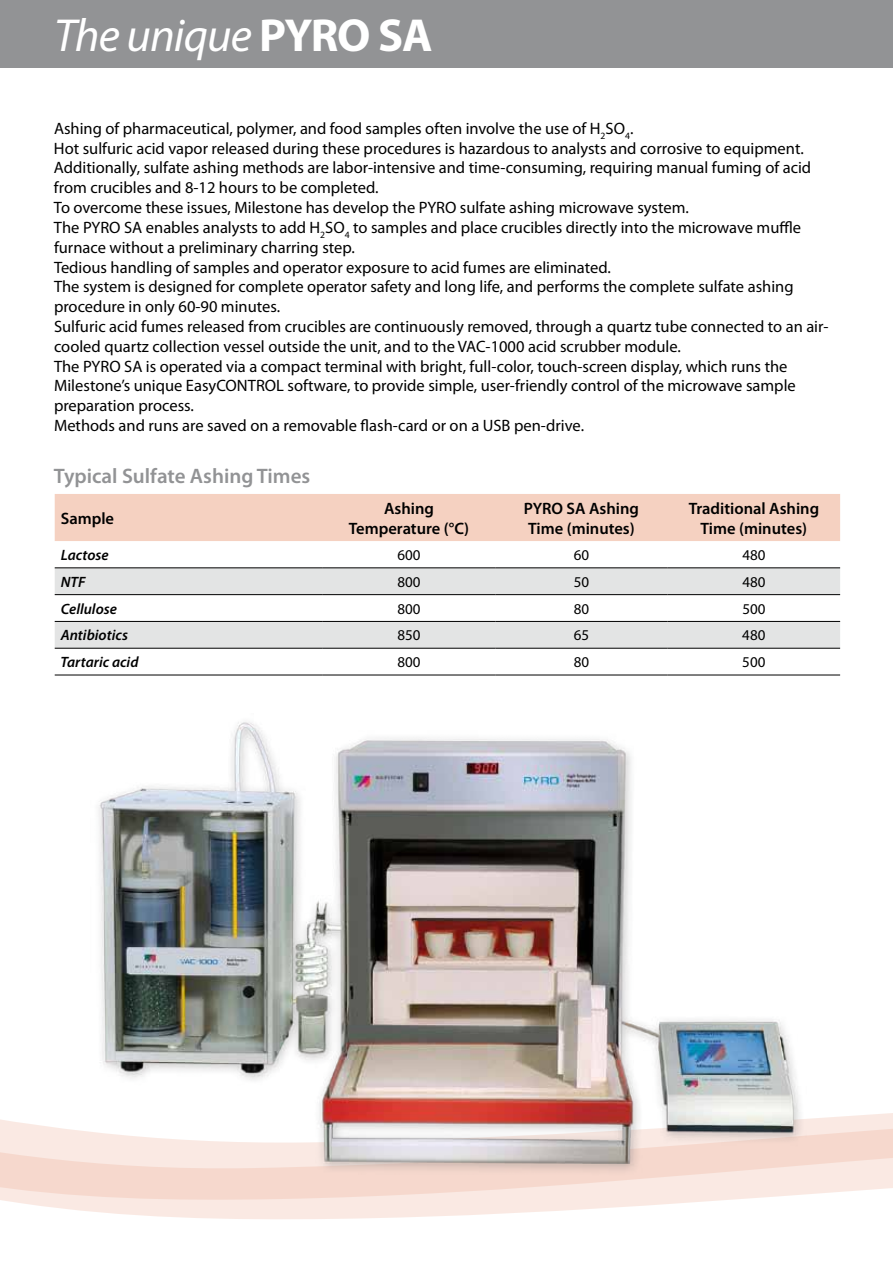
<style>
.page{position:relative;width:893px;height:1263px;background:#fff}
.page>*{position:absolute;margin:0;border:0;box-sizing:border-box;transform-origin:0 0}
.t1{font:italic 46.5px "Myriad Pro";letter-spacing:-.02em;color:#fff}
.t2{font:600 21px "Myriad Pro";color:#929395}
.t3{font:16.5px/19.8px "Myriad Pro";color:#000}
.t4{font:600 16.5px/19.8px "Myriad Pro";color:#000;text-align:center}
.t5{font:italic 600 15px "Myriad Pro";color:#000}
.t6{font:15px "Myriad Pro";color:#000}
.s1{font-weight:700;font-style:normal}
</style>
<div class="page">
<svg style="left:125px;top:1214px;width:361px;height:5px"></svg>
<svg style="left:0;top:1113px;width:893px;height:101px"></svg>
<img style="left:90px;top:722px;width:716px;height:455px">
<div style="left:55px;top:494px;width:785px;height:47px;background:#f5d1c1"></div>
<svg style="left:55px;top:569px;width:785px;height:79px;fill:#e3e4e4"></svg>
<svg style="left:55px;top:674px;width:785px;height:1px"></svg>
<hr style="left:55px;top:568px;width:268px;height:1px;background:#000">
<hr style="left:323px;top:568px;width:172px;height:1px;background:#000">
<hr style="left:495px;top:568px;width:173px;height:1px;background:#000">
<hr style="left:668px;top:568px;width:172px;height:1px;background:#000">
<hr style="left:55px;top:594px;width:268px;height:1px;background:#000">
<hr style="left:323px;top:594px;width:172px;height:1px;background:#000">
<hr style="left:495px;top:594px;width:173px;height:1px;background:#000">
<hr style="left:668px;top:594px;width:172px;height:1px;background:#000">
<hr style="left:55px;top:621px;width:268px;height:1px;background:#000">
<hr style="left:323px;top:621px;width:172px;height:1px;background:#000">
<hr style="left:495px;top:621px;width:173px;height:1px;background:#000">
<hr style="left:668px;top:621px;width:172px;height:1px;background:#000">
<hr style="left:55px;top:648px;width:268px;height:1px;background:#000">
<hr style="left:323px;top:648px;width:172px;height:1px;background:#000">
<hr style="left:495px;top:648px;width:173px;height:1px;background:#000">
<hr style="left:668px;top:648px;width:172px;height:1px;background:#000">
<hr style="left:55px;top:675px;width:268px;height:1px;background:#000">
<hr style="left:323px;top:675px;width:172px;height:1px;background:#000">
<hr style="left:495px;top:675px;width:173px;height:1px;background:#000">
<hr style="left:668px;top:675px;width:172px;height:1px;background:#000">
<div style="left:0;top:0;width:893px;height:68px;background:#929395"></div>
<h1 class="t1" style="left:54px;top:6px;width:380px">The unique <span class="s1">PYRO SA</span></h1>
<p class="t3" style="left:54px;top:119px;width:776px">Ashing of pharmaceutical, polymer, and food samples often involve the use of H<sub>2</sub>SO<sub>4</sub>.<br>Hot sulfuric acid vapor released during these procedures is hazardous to analysts and corrosive to equipment.<br>Additionally, sulfate ashing methods are labor-intensive and time-consuming, requiring manual fuming of acid from crucibles and 8-12 hours to be completed.<br>To overcome these issues, Milestone has develop the PYRO sulfate ashing microwave system.<br>The PYRO SA enables analysts to add H<sub>2</sub>SO<sub>4</sub> to samples and place crucibles directly into the microwave muffle furnace without a preliminary charring step.<br>Tedious handling of samples and operator exposure to acid fumes are eliminated.<br>The system is designed for complete operator safety and long life, and performs the complete sulfate ashing procedure in only 60-90 minutes.<br>Sulfuric acid fumes released from crucibles are continuously removed, through a quartz tube connected to an air&shy;cooled quartz collection vessel outside the unit, and to the VAC-1000 acid scrubber module.<br>The PYRO SA is operated via a compact terminal with bright, full-color, touch-screen display, which runs the Milestone’s unique EasyCONTROL software, to provide simple, user-friendly control of the microwave sample preparation process.<br>Methods and runs are saved on a removable flash-card or on a USB pen-drive.</p>
<p class="t2" style="left:54px;top:463px;width:258px">Typical Sulfate Ashing Times</p>
<p class="t4" style="left:61px;top:508px;width:55px">Sample</p>
<p class="t4" style="left:349px;top:498px;width:122px">Ashing<br>Temperature (°C)</p>
<p class="t4" style="left:524px;top:498px;width:117px;text-align:left">PYRO SA Ashing<br>Time (minutes)</p>
<p class="t4" style="left:689px;top:498px;width:132px">Traditional Ashing<br>Time (minutes)</p>
<p class="t5" style="left:61px;top:545px;width:49px">Lactose</p>
<p class="t6" style="left:397px;top:547px;width:25px">600</p>
<p class="t6" style="left:574px;top:547px;width:17px">60</p>
<p class="t6" style="left:742px;top:547px;width:25px">480</p>
<p class="t5" style="left:61px;top:572px;width:26px">NTF</p>
<p class="t6" style="left:397px;top:574px;width:25px">800</p>
<p class="t6" style="left:574px;top:574px;width:17px">50</p>
<p class="t6" style="left:742px;top:574px;width:25px">480</p>
<p class="t5" style="left:61px;top:599px;width:58px">Cellulose</p>
<p class="t6" style="left:397px;top:600px;width:25px">800</p>
<p class="t6" style="left:574px;top:600px;width:17px">80</p>
<p class="t6" style="left:742px;top:600px;width:25px">500</p>
<p class="t5" style="left:61px;top:626px;width:69px">Antibiotics</p>
<p class="t6" style="left:397px;top:627px;width:25px">850</p>
<p class="t6" style="left:574px;top:627px;width:17px">65</p>
<p class="t6" style="left:742px;top:627px;width:25px">480</p>
<p class="t5" style="left:61px;top:653px;width:79px">Tartaric acid</p>
<p class="t6" style="left:397px;top:654px;width:25px">800</p>
<p class="t6" style="left:574px;top:654px;width:17px">80</p>
<p class="t6" style="left:742px;top:654px;width:25px">500</p>
</div>
